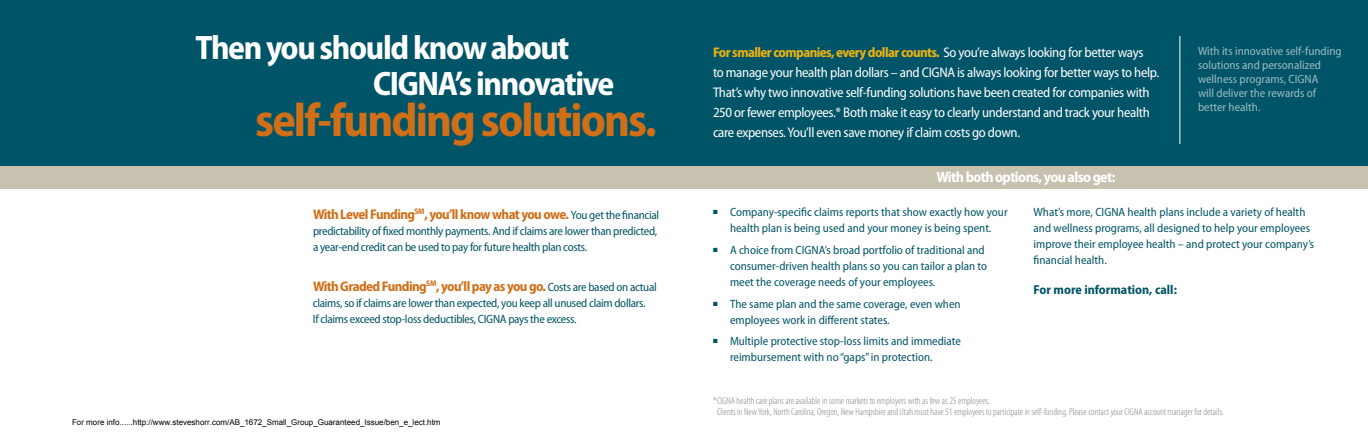
<style>
.page{position:relative;width:1368px;height:432px;background:#fff}
.page>*{position:absolute;margin:0;border:0;box-sizing:border-box;transform-origin:0 0}
.t1{font:700 semi-condensed 47.4px "Myriad Pro";letter-spacing:-.04em;color:#d06f18}
.t2{font:700 semi-condensed 34px/36.4px "Myriad Pro";letter-spacing:-.04em;color:#fff}
.t3{font:700 semi-condensed 15px "Myriad Pro";letter-spacing:-.04em;color:#fff}
.t4{font:semi-condensed 14px/20px "Myriad Pro";letter-spacing:-.025em;color:#fff}
.t5{font:700 semi-condensed 14px "Myriad Pro";letter-spacing:-.04em;color:#d06f18}
.t6{font:700 semi-condensed 13px "Myriad Pro";color:#005467}
.t7{font:semi-condensed 12px/16px "Myriad Pro";color:#005467}
.t8{font:semi-condensed 12px/16px "Myriad Pro";letter-spacing:-.025em;color:#005467}
.t9{font:semi-condensed 12px/14px "Myriad Pro";color:#fff}
.t10{font:300 condensed 10px/11px "Myriad Pro";color:#808285}
.t11{font:8px "Arial";color:#000}
.s1{font-weight:700;color:#efb211}
.s2{font-weight:400;font-size:12px;color:#005467}
</style>
<div class="page">
<div style="left:0;top:159px;width:1368px;height:30px;background:#c7c1af"></div>
<div style="left:0;top:0;width:1368px;height:166px;background:#005467"></div>
<hr style="left:1180px;top:36px;width:1px;height:108px;background:#fff">
<p class="t2" style="left:373px;top:30px;width:243px;text-indent:-177px">Then you should know about<br>CIGNA’s innovative</p>
<p class="t4" style="left:713px;top:42px;width:448px"><span class="s1">For smaller companies, every dollar counts.</span> So you’re always looking for better ways<br>to manage your health plan dollars – and CIGNA is always looking for better ways to help.<br>That’s why two innovative self-funding solutions have been created for companies with 250 or fewer employees.* Both make it easy to clearly understand and track your health care expenses. You’ll even save money if claim costs go down.</p>
<p class="t1" style="left:255px;top:94px;width:403px">self-funding solutions.</p>
<p class="t3" style="left:936px;top:169px;width:181px">With both options, you also get:</p>
<p class="t9" style="left:1198px;top:44px;width:145px">With its innovative self-funding solutions and personalized wellness programs, CIGNA<br>will deliver the rewards of better health.</p>
<p class="t5" style="left:313px;top:206px;width:348px">With Level Funding<sup>SM</sup>, you’ll know what you owe. <span class="s2">You get the financial</span></p>
<p class="t8" style="left:313px;top:223px;width:346px">predictability of fixed monthly payments. And if claims are lower than predicted, a year-end credit can be used to pay for future health plan costs.</p>
<p class="t5" style="left:313px;top:278px;width:345px">With Graded Funding<sup>SM</sup>, you’ll pay as you go. <span class="s2">Costs are based on actual</span></p>
<p class="t8" style="left:313px;top:295px;width:334px">claims, so if claims are lower than expected, you keep all unused claim dollars.<br>If claims exceed stop-loss deductibles, CIGNA pays the excess.</p>
<p class="t11" style="left:72px;top:417px;width:370px">For more info......http://www.steveshorr.com/AB_1672_Small_Group_Guaranteed_Issue/ben_e_lect.htm</p>
<p class="t7" style="left:713px;top:204px;width:296px;text-align:center">■ Company-specific claims reports that show exactly how your health plan is being used and your money is being spent.</p>
<p class="t7" style="left:730px;top:242px;width:259px;text-indent:-17px">■ A choice from CIGNA’s broad portfolio of traditional and consumer-driven health plans so you can tailor a plan to meet the coverage needs of your employees.</p>
<p class="t7" style="left:730px;top:296px;width:232px;text-indent:-17px">■ The same plan and the same coverage, even when employees work in different states.</p>
<p class="t7" style="left:730px;top:334px;width:233px;text-indent:-17px">■ Multiple protective stop-loss limits and immediate reimbursement with no “gaps” in protection.</p>
<p class="t7" style="left:1034px;top:204px;width:282px">What’s more, CIGNA health plans include a variety of health and wellness programs, all designed to help your employees improve their employee health – and protect your company’s financial health.</p>
<p class="t6" style="left:1034px;top:283px;width:145px">For more information, call:</p>
<p class="t10" style="left:717px;top:395px;width:508px;text-indent:-4px">*CIGNA health care plans are available in some markets to employers with as few as 25 employees.<br>Clients in New York, North Carolina, Oregon, New Hampshire and Utah must have 51 employees to participate in self-funding. Please contact your CIGNA account manager for details.</p>
</div>
